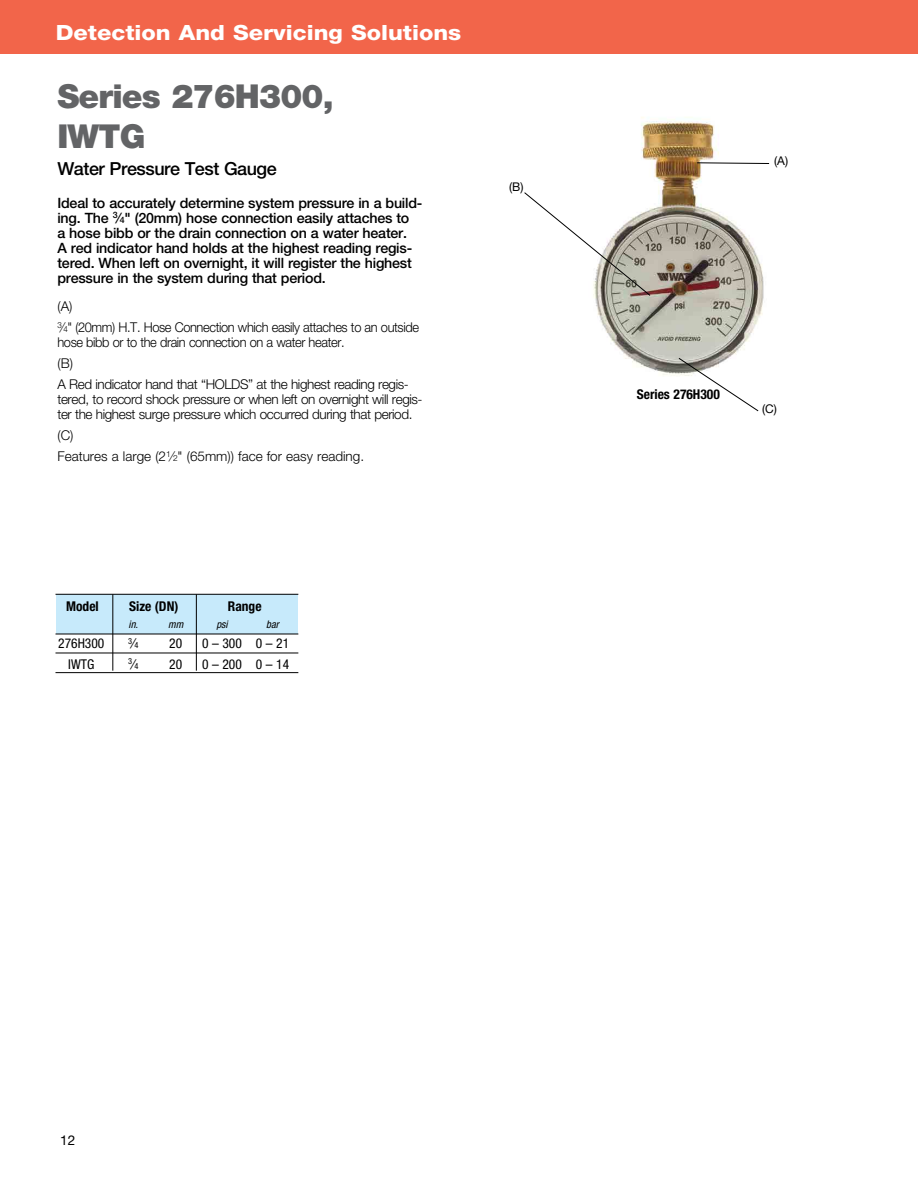
<style>
.page{position:relative;width:918px;height:1188px;background:#fff}
.page>*{position:absolute;margin:0;border:0;box-sizing:border-box;transform-origin:0 0}
.t1{font:900 33px/39.6px "Helvetica Neue LT Std";letter-spacing:-.025em;color:#636466}
.t2{font:800 21px "Helvetica Neue LT Std";color:#fff;scale:1.12 1}
.t3{font:500 18px "Helvetica Neue LT Std";letter-spacing:-.025em;color:#000}
.t4{font:500 14.25px/15px "Helvetica Neue LT Std";letter-spacing:-.015em;color:#000}
.t5{font:300 13.5px/21px "Helvetica Neue LT Std";letter-spacing:-.03em;color:#000}
.t6{font:300 13.5px/21px "Helvetica Neue LT Std";letter-spacing:-.03em;color:#000;scale:.95 1}
.t7{font:300 13.5px/21px "Helvetica Neue LT Std";color:#000}
.t8{font:condensed 13.5px "Helvetica Neue LT Std";color:#000}
.t9{font:700 condensed 13.5px "Helvetica Neue LT Std";color:#000}
.t10{font:13.5px "Helvetica Neue LT Std";color:#000}
.t11{font:12px "Helvetica Neue LT Std";color:#000}
.t12{font:italic condensed 10.5px "Helvetica Neue LT Std";color:#000}
.t13{font:condensed 8.4px "Helvetica Neue LT Std";color:#000}
.s1{font-size:8.85px}
.s2{font-size:8.4px}
.s3{font-size:13.5px}
</style>
<div class="page">
<div style="left:0;top:0;width:918px;height:54px;background:#f2654a"></div>
<img style="left:593px;top:117px;width:171px;height:259px">
<svg style="left:696px;top:162px;width:74px;height:2px"></svg>
<svg style="left:524px;top:192px;width:127px;height:104px"></svg>
<svg style="left:678px;top:357px;width:81px;height:55px"></svg>
<div style="left:56px;top:594px;width:241px;height:40px;background:#c7eafb"></div>
<hr style="left:56px;top:594px;width:242px;height:1px;background:#000">
<hr style="left:56px;top:634px;width:242px;height:1px;background:#000">
<hr style="left:56px;top:653px;width:242px;height:1px;background:#000">
<hr style="left:56px;top:672px;width:242px;height:1px;background:#000">
<hr style="left:112px;top:594px;width:1px;height:77px;background:#000">
<hr style="left:196px;top:594px;width:1px;height:77px;background:#000">
<h2 class="t2" style="left:56px;top:20px;width:364px">Detection And Servicing Solutions</h2>
<h1 class="t1" style="left:57px;top:76px;width:278px">Series 276H300,<br>IWTG</h1>
<p class="t3" style="left:57px;top:158px;width:221px">Water Pressure Test Gauge</p>
<p class="t4" style="left:57px;top:195px;width:367px">Ideal to accurately determine system pressure in a build&shy;ing. The <sup>3</sup>⁄<span class="s1">4</span>" (20mm) hose connection easily attaches to<br>a hose bibb or the drain connection on a water heater.<br>A red indicator hand holds at the highest reading regis&shy;tered. When left on overnight, it will register the highest pressure in the system during that period.</p>
<p class="t5" style="left:57px;top:296px;width:363px">(A)<br><sup>3</sup>⁄<span class="s2">4</span>" (20mm) H.T. Hose Connection which easily attaches to an outside</p>
<p class="t6" style="left:57px;top:332px;width:371px">hose bibb or to the drain connection on a water heater.<br>(B)<br>A Red indicator hand that “HOLDS” at the highest reading regis-</p>
<p class="t5" style="left:57px;top:392px;width:367px;line-height:15px">tered, to record shock pressure or when left on overnight will regis&shy;ter the highest surge pressure which occurred during that period.</p>
<p class="t7" style="left:57px;top:425px;width:306px">(C)<br>Features a large (2<sup>1</sup>⁄<span class="s2">2</span>" (65mm)) face for easy reading.</p>
<p class="t11" style="left:509px;top:180px;width:16px">(B)</p>
<p class="t9" style="left:66px;top:598px;width:34px">Model</p>
<p class="t9" style="left:129px;top:598px;width:51px">Size (DN)</p>
<p class="t9" style="left:228px;top:598px;width:35px">Range</p>
<p class="t12" style="left:129px;top:618px;width:11px">in.</p>
<p class="t12" style="left:168px;top:618px;width:17px">mm</p>
<p class="t12" style="left:216px;top:618px;width:13px">psi</p>
<p class="t12" style="left:266px;top:618px;width:14px">bar</p>
<p class="t8" style="left:58px;top:636px;width:48px">276H300</p>
<p class="t13" style="left:128px;top:638px;width:12px">3<span class="s3">⁄</span>4</p>
<p class="t8" style="left:169px;top:636px;width:14px">20</p>
<p class="t8" style="left:202px;top:636px;width:89px">0 – 300 0 – 21</p>
<p class="t8" style="left:68px;top:656px;width:28px">IWTG</p>
<p class="t13" style="left:128px;top:659px;width:12px">3<span class="s3">⁄</span>4</p>
<p class="t8" style="left:169px;top:656px;width:14px">20</p>
<p class="t8" style="left:202px;top:656px;width:89px">0 – 200 0 – 14</p>
<p class="t11" style="left:774px;top:154px;width:15px">(A)</p>
<p class="t9" style="left:637px;top:386px;width:85px">Series 276H300</p>
<p class="t11" style="left:762px;top:402px;width:16px">(C)</p>
<p class="t10" style="left:60px;top:1132px;width:17px">12</p>
</div>
